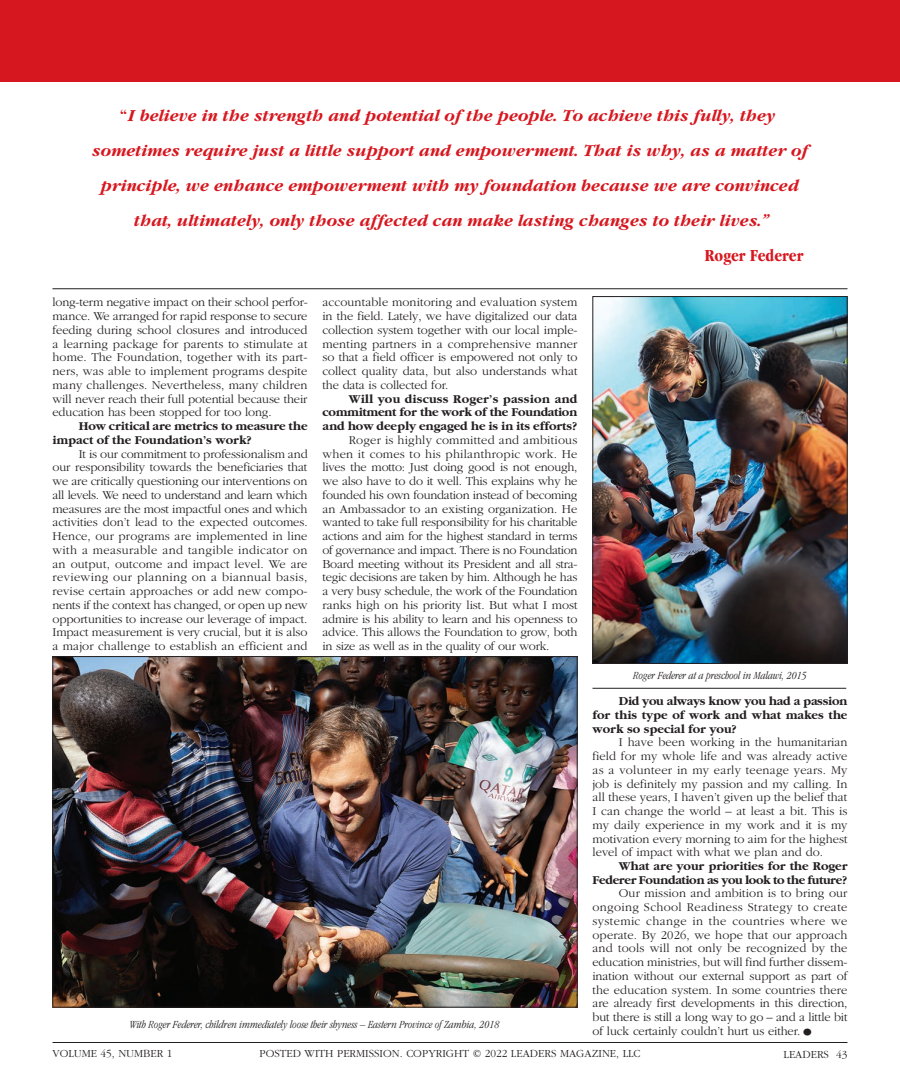
<style>
.page{position:relative;width:900px;height:1080px;background:#fff}
.page>*{position:absolute;margin:0;border:0;box-sizing:border-box;transform-origin:0 0}
.t1{font:italic 700 17.5px/35px "Garamond";color:#d7171f;text-align:center}
.t2{font:700 condensed 17.5px "Garamond";color:#d7171f}
.t3{font:300 12.5px/13.8px "Garamond";letter-spacing:-.01em;color:#231f20;text-align:justify}
.t4{font:700 12.5px/13.8px "Garamond";color:#231f20;text-align:justify}
.t5{font:italic 300 condensed 11.25px "Garamond";color:#231f20}
.t6{font:300 11.25px "Garamond";color:#231f20}
.s1{font-style:normal;font-stretch:condensed}
.s2{font-size:22.5px}
</style>
<div class="page">
<div style="left:0;top:0;width:900px;height:81px;background:#d7171f"></div>
<hr style="left:52px;top:288px;width:796px;height:1px;background:#231f20">
<img style="left:54px;top:658px;width:522px;height:348px">
<img style="left:594px;top:298px;width:252px;height:364px">
<div style="left:592px;top:296px;width:256px;height:368px;border:1px solid #231f20"></div>
<hr style="left:592px;top:688px;width:254px;height:1px;background:#231f20">
<hr style="left:52px;top:1042px;width:796px;height:1px;background:#231f20">
<p class="t1" style="left:91px;top:98px;width:718px"><span class="s1">“</span>I believe in the strength and potential of the people. To achieve this fully, they sometimes require just a little support and empowerment. That is why, as a matter of principle, we enhance empowerment with my foundation because we are convinced that, ultimately, only those affected can make lasting changes to their lives.”</p>
<h1 class="t2" style="left:705px;top:246px;width:100px">Roger Federer</h1>
<p class="t3" style="left:52px;top:296px;width:257px">long-term negative impact on their school perfor&shy;mance. We arranged for rapid response to secure feeding during school closures and introduced a learning package for parents to stimulate at home. The Foundation, together with its part&shy;ners, was able to implement programs despite many challenges. Nevertheless, many children will never reach their full potential because their education has been stopped for too long.</p>
<p class="t4" style="left:52px;top:419px;width:257px;text-indent:26px">How critical are metrics to measure the impact of the Foundation’s work?</p>
<p class="t3" style="left:52px;top:447px;width:257px;text-indent:26px">It is our commitment to professionalism and our responsibility towards the beneficiaries that we are critically questioning our interventions on all levels. We need to understand and learn which measures are the most impactful ones and which activities don’t lead to the expected outcomes.<br>Hence, our programs are implemented in line with a measurable and tangible indicator on an output, outcome and impact level. We are reviewing our planning on a biannual basis, revise certain approaches or add new compo&shy;nents if the context has changed, or open up new opportunities to increase our leverage of impact.<br>Impact measurement is very crucial, but it is also a major challenge to establish an efficient and</p>
<p class="t3" style="left:322px;top:296px;width:257px">accountable monitoring and evaluation system in the field. Lately, we have digitalized our data collection system together with our local imple&shy;menting partners in a comprehensive manner so that a field officer is empowered not only to collect quality data, but also understands what the data is collected for.</p>
<p class="t4" style="left:322px;top:392px;width:257px;text-indent:26px">Will you discuss Roger’s passion and commitment for the work of the Foundation and how deeply engaged he is in its efforts?</p>
<p class="t3" style="left:322px;top:433px;width:257px;text-indent:26px">Roger is highly committed and ambitious when it comes to his philanthropic work. He lives the motto: Just doing good is not enough, we also have to do it well. This explains why he founded his own foundation instead of becoming an Ambassador to an existing organization. He wanted to take full responsibility for his charitable actions and aim for the highest standard in terms of governance and impact. There is no Foundation Board meeting without its President and all stra&shy;tegic decisions are taken by him. Although he has a very busy schedule, the work of the Foundation ranks high on his priority list. But what I most admire is his ability to learn and his openness to advice. This allows the Foundation to grow, both in size as well as in the quality of our work.</p>
<p class="t5" style="left:130px;top:1019px;width:371px">With Roger Federer, children immediately loose their shyness – Eastern Province of Zambia, 2018</p>
<p class="t5" style="left:633px;top:670px;width:176px">Roger Federer at a preschool in Malawi, 2015</p>
<p class="t4" style="left:593px;top:694px;width:257px;text-indent:26px">Did you always know you had a passion for this type of work and what makes the work so special for you?</p>
<p class="t3" style="left:593px;top:736px;width:257px;text-indent:26px">I have been working in the humanitarian field for my whole life and was already active as a volunteer in my early teenage years. My job is definitely my passion and my calling. In all these years, I haven’t given up the belief that I can change the world – at least a bit. This is my daily experience in my work and it is my motivation every morning to aim for the highest level of impact with what we plan and do.</p>
<p class="t4" style="left:593px;top:859px;width:257px;text-align:right">What are your priorities for the Roger<br>Federer Foundation as you look to the future?</p>
<p class="t3" style="left:593px;top:887px;width:257px;text-indent:26px">Our mission and ambition is to bring our ongoing School Readiness Strategy to create systemic change in the countries where we operate. By 2026, we hope that our approach and tools will not only be recognized by the education ministries, but will find further dissem&shy;ination without our external support as part of the education system. In some countries there are already first developments in this direction, but there is still a long way to go – and a little bit of luck certainly couldn’t hurt us either.<span class="s2">•</span></p>
<p class="t6" style="left:52px;top:1048px;width:121px">VOLUME 45, NUMBER 1</p>
<p class="t6" style="left:259px;top:1048px;width:383px">POSTED WITH PERMISSION. COPYRIGHT © 2022 LEADERS MAGAZINE, LLC</p>
<p class="t6" style="left:784px;top:1048px;width:65px">LEADERS 43</p>
</div>
